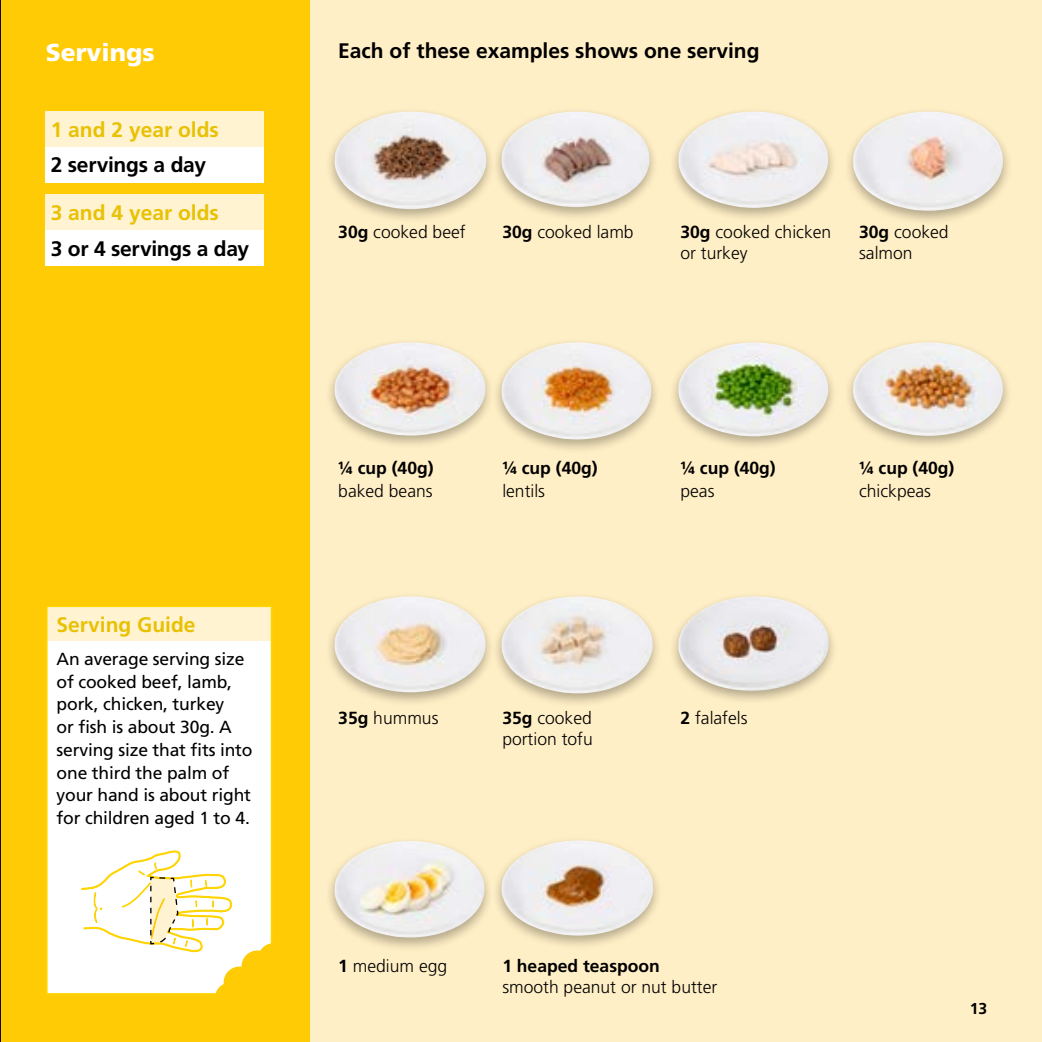
<style>
.page{position:relative;width:1042px;height:1042px;background:#ffefc6}
.page>*{position:absolute;margin:0;border:0;box-sizing:border-box;transform-origin:0 0}
.t1{font:900 24.5px "Frutiger LT Std";color:#fff}
.t2{font:700 21px "Frutiger LT Std";color:#000}
.t3{font:700 21px "Frutiger LT Std";color:#e9c103}
.t4{font:300 17.5px/21px "Frutiger LT Std";color:#000}
.t5{font:17.5px/22.8px "Frutiger LT Std";letter-spacing:-.01em;color:#000}
.t6{font:700 17.5px "Frutiger LT Std";color:#000}
.t7{font:700 15.75px "Frutiger LT Std";color:#000}
.s1{font-weight:700}
</style>
<div class="page">
<div style="left:0;top:0;width:310px;height:1042px;background:#ffcb05"></div>
<div style="left:47px;top:606px;width:225px;height:36px;background:#fff3d1"></div>
<div style="left:47px;top:642px;width:225px;height:352px;background:#fff"></div>
<hr style="left:46px;top:605px;width:226px;height:2px;background:#ffd400">
<hr style="left:46px;top:607px;width:2px;height:35px;background:#ffd400">
<hr style="left:271px;top:607px;width:1px;height:35px;background:#ffd400">
<hr style="left:46px;top:642px;width:2px;height:351px;background:#ffd400">
<hr style="left:271px;top:642px;width:1px;height:351px;background:#ffd400">
<hr style="left:46px;top:993px;width:226px;height:2px;background:#ffd400">
<div style="left:46px;top:111px;width:218px;height:36px;background:#fff3d1"></div>
<div style="left:46px;top:147px;width:218px;height:35px;background:#fff"></div>
<div style="left:46px;top:194px;width:218px;height:36px;background:#fff3d1"></div>
<div style="left:46px;top:230px;width:218px;height:36px;background:#fff"></div>
<svg style="left:81px;top:849px;width:190px;height:145px"></svg>
<hr style="left:0;top:0;width:1px;height:1042px;background:#000">
<div style="left:325px;top:338px;width:170px;height:112px;background:#000;opacity:.3"></div>
<img style="left:334px;top:342px;width:151px;height:93px">
<div style="left:325px;top:107px;width:170px;height:116px;background:#000;opacity:.3"></div>
<img style="left:334px;top:112px;width:152px;height:97px">
<div style="left:492px;top:107px;width:166px;height:114px;background:#000;opacity:.3"></div>
<img style="left:502px;top:112px;width:147px;height:95px">
<div style="left:669px;top:107px;width:168px;height:116px;background:#000;opacity:.3"></div>
<img style="left:678px;top:112px;width:150px;height:96px">
<div style="left:844px;top:107px;width:168px;height:118px;background:#000;opacity:.3"></div>
<img style="left:853px;top:112px;width:150px;height:99px">
<div style="left:669px;top:338px;width:168px;height:112px;background:#000;opacity:.3"></div>
<img style="left:678px;top:342px;width:150px;height:94px">
<div style="left:844px;top:338px;width:168px;height:112px;background:#000;opacity:.3"></div>
<img style="left:853px;top:342px;width:150px;height:94px">
<div style="left:492px;top:836px;width:170px;height:114px;background:#000;opacity:.3"></div>
<img style="left:502px;top:840px;width:151px;height:95px">
<div style="left:325px;top:592px;width:170px;height:114px;background:#000;opacity:.3"></div>
<img style="left:334px;top:596px;width:152px;height:96px">
<div style="left:492px;top:592px;width:170px;height:116px;background:#000;opacity:.3"></div>
<img style="left:502px;top:596px;width:151px;height:97px">
<div style="left:492px;top:338px;width:168px;height:116px;background:#000;opacity:.3"></div>
<img style="left:501px;top:342px;width:150px;height:97px">
<div style="left:669px;top:592px;width:168px;height:112px;background:#000;opacity:.3"></div>
<img style="left:678px;top:596px;width:151px;height:95px">
<div style="left:325px;top:837px;width:168px;height:115px;background:#000;opacity:.3"></div>
<img style="left:334px;top:841px;width:150px;height:96px">
<h1 class="t1" style="left:46px;top:37px;width:110px">Servings</h1>
<p class="t3" style="left:51px;top:117px;width:170px">1 and 2 year olds</p>
<p class="t2" style="left:51px;top:153px;width:157px">2 servings a day</p>
<p class="t3" style="left:51px;top:200px;width:170px">3 and 4 year olds</p>
<p class="t2" style="left:51px;top:236px;width:200px">3 or 4 servings a day</p>
<p class="t3" style="left:57px;top:612px;width:140px">Serving Guide</p>
<p class="t5" style="left:57px;top:647px;width:197px">An average serving size of cooked beef, lamb, pork, chicken, turkey<br>or fish is about 30g. A serving size that fits into one third the palm of your hand is about right for children aged 1 to 4.</p>
<p class="t2" style="left:338px;top:38px;width:423px">Each of these examples shows one serving</p>
<p class="t4" style="left:338px;top:221px;width:129px"><span class="s1">30g</span> cooked beef</p>
<p class="t4" style="left:502px;top:221px;width:133px"><span class="s1">30g</span> cooked lamb</p>
<p class="t4" style="left:680px;top:221px;width:152px"><span class="s1">30g</span> cooked chicken or turkey</p>
<p class="t4" style="left:859px;top:221px;width:91px"><span class="s1">30g</span> cooked salmon</p>
<p class="t6" style="left:338px;top:458px;width:97px">¼ cup (40g)</p>
<p class="t4" style="left:338px;top:480px;width:96px">baked beans</p>
<p class="t6" style="left:502px;top:458px;width:97px">¼ cup (40g)</p>
<p class="t4" style="left:502px;top:480px;width:44px">lentils</p>
<p class="t6" style="left:680px;top:458px;width:97px">¼ cup (40g)</p>
<p class="t4" style="left:680px;top:480px;width:36px">peas</p>
<p class="t6" style="left:859px;top:458px;width:97px">¼ cup (40g)</p>
<p class="t4" style="left:859px;top:480px;width:73px">chickpeas</p>
<p class="t4" style="left:338px;top:707px;width:102px"><span class="s1">35g</span> hummus</p>
<p class="t4" style="left:502px;top:707px;width:92px"><span class="s1">35g</span> cooked portion tofu</p>
<p class="t4" style="left:680px;top:707px;width:69px"><span class="s1">2</span> falafels</p>
<p class="t4" style="left:338px;top:955px;width:110px"><span class="s1">1</span> medium egg</p>
<p class="t6" style="left:502px;top:955px;width:159px">1 heaped teaspoon</p>
<p class="t4" style="left:502px;top:976px;width:216px">smooth peanut or nut butter</p>
<p class="t7" style="left:970px;top:999px;width:19px">13</p>
</div>
